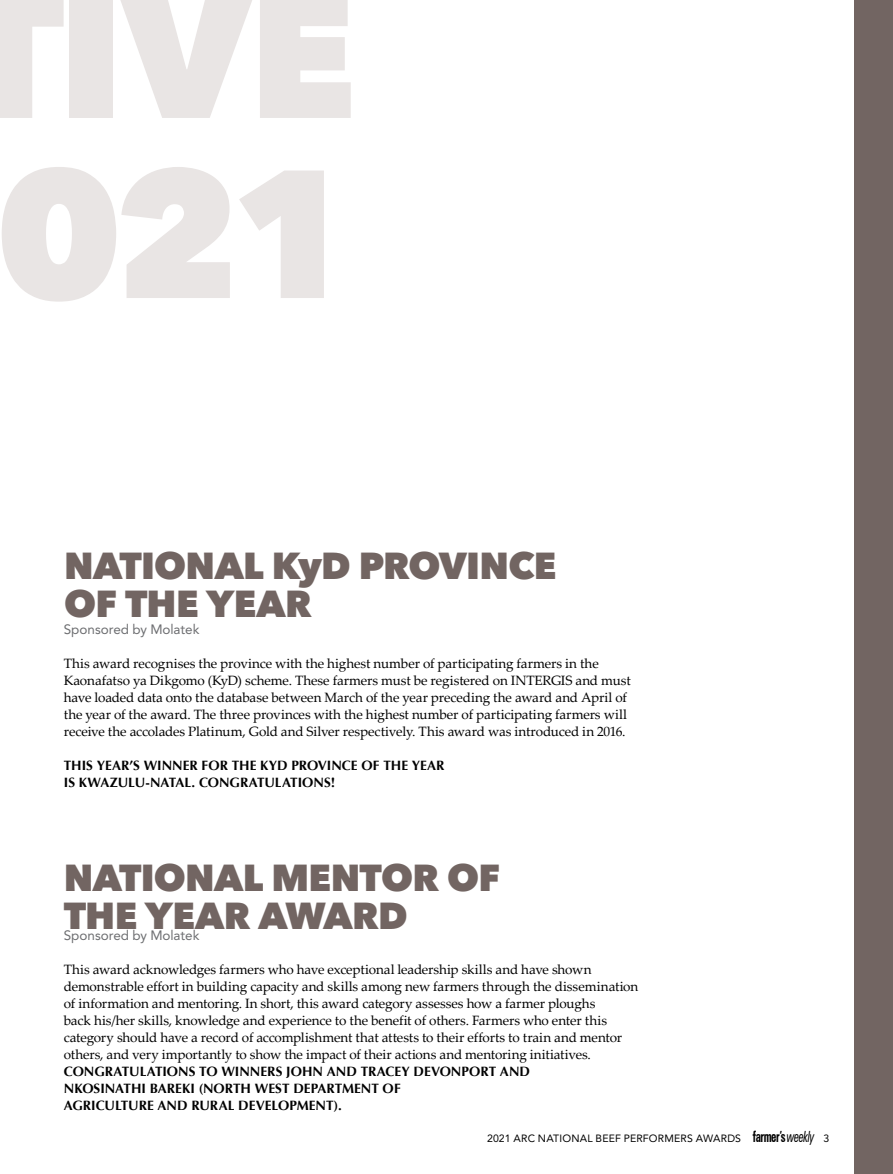
<style>
.page{position:relative;width:893px;height:1174px;background:#fff}
.page>*{position:absolute;margin:0;border:0;box-sizing:border-box;transform-origin:0 0}
.t1{font:800 180px/180px "Avenir Next";letter-spacing:-.04em;color:#e9e5e4}
.t2{font:800 37.5px/37.5px "Avenir Next";letter-spacing:-.02em;color:#726562}
.t3{font:13.5px/17px "Palatino Linotype";letter-spacing:-.01em;color:#000}
.t4{font:700 13.5px/17px "Optima";color:#000}
.t5{font:13.5px "Avenir LT Std";letter-spacing:-.005em;color:#6d6e71}
.t6{font:10.5px "Avenir LT Std";letter-spacing:.015em;color:#000}
.s1{font-family:"Optima";font-weight:700}
.s2{font-family:"Zurich BT";font-weight:700;font-stretch:condensed;font-size:15.45px}
.s3{font-family:"Zurich BT";font-style:italic;font-stretch:condensed;font-size:15.45px}
</style>
<div class="page">
<div style="left:859px;top:0;width:34px;height:1174px;background:#726562"></div>
<hr style="left:855px;top:0;width:4px;height:1174px;background:#726562">
<p class="t1" style="left:-43px;top:-37px;width:401px">TIVE<br>021</p>
<p class="t2" style="left:64px;top:547px;width:494px">NATIONAL KyD PROVINCE<br>OF THE YEAR</p>
<p class="t5" style="left:64px;top:621px;width:137px">Sponsored by M olatek</p>
<p class="t3" style="left:64px;top:654px;width:568px">This award recognises the province with the highest number of participating farmers in the Kaonafatso ya Dikgomo (KyD) scheme. These farmers must be registered on INTERGIS and must have loaded data onto the database between March of the year preceding the award and April of the year of the award. The three provinces with the highest number of participating farmers will receive the accolades Platinum, Gold and Silver respectively. This award was introduced in 2016.</p>
<p class="t4" style="left:64px;top:757px;width:382px">THIS YEAR’S WINNER FOR THE KYD PROVINCE OF THE YEAR<br>IS KWAZULU-NATAL. CONGRATULATIONS!</p>
<p class="t2" style="left:64px;top:858px;width:438px">NATIONAL MENTOR OF<br>THE YEAR AWARD</p>
<p class="t5" style="left:64px;top:927px;width:137px">Sponsored by M olatek</p>
<p class="t3" style="left:64px;top:960px;width:576px">This award acknowledges farmers who have exceptional leadership skills and have shown demonstrable effort in building capacity and skills among new farmers through the dissemination of information and mentoring. In short, this award category assesses how a farmer ploughs<br>back his/her skills, knowledge and experience to the benefit of others. Farmers who enter this category should have a record of accomplishment that attests to their efforts to train and mentor others, and very importantly to show the impact of their actions and mentoring initiatives.<br><span class="s1">CONGRATULATIONS TO WINNERS JOHN AND TRACEY DEVONPORT AND<br>NKOSINATHI BAREKI (NORTH WEST DEPARTMENT OF<br>AGRICULTURE AND RURAL DEVELOPMENT).</span></p>
<p class="t6" style="left:487px;top:1132px;width:344px">2021 ARC National Beef Per for mers Awar ds <span class="s2">farmer’s</span><span class="s3">weekly</span> 3</p>
</div>
